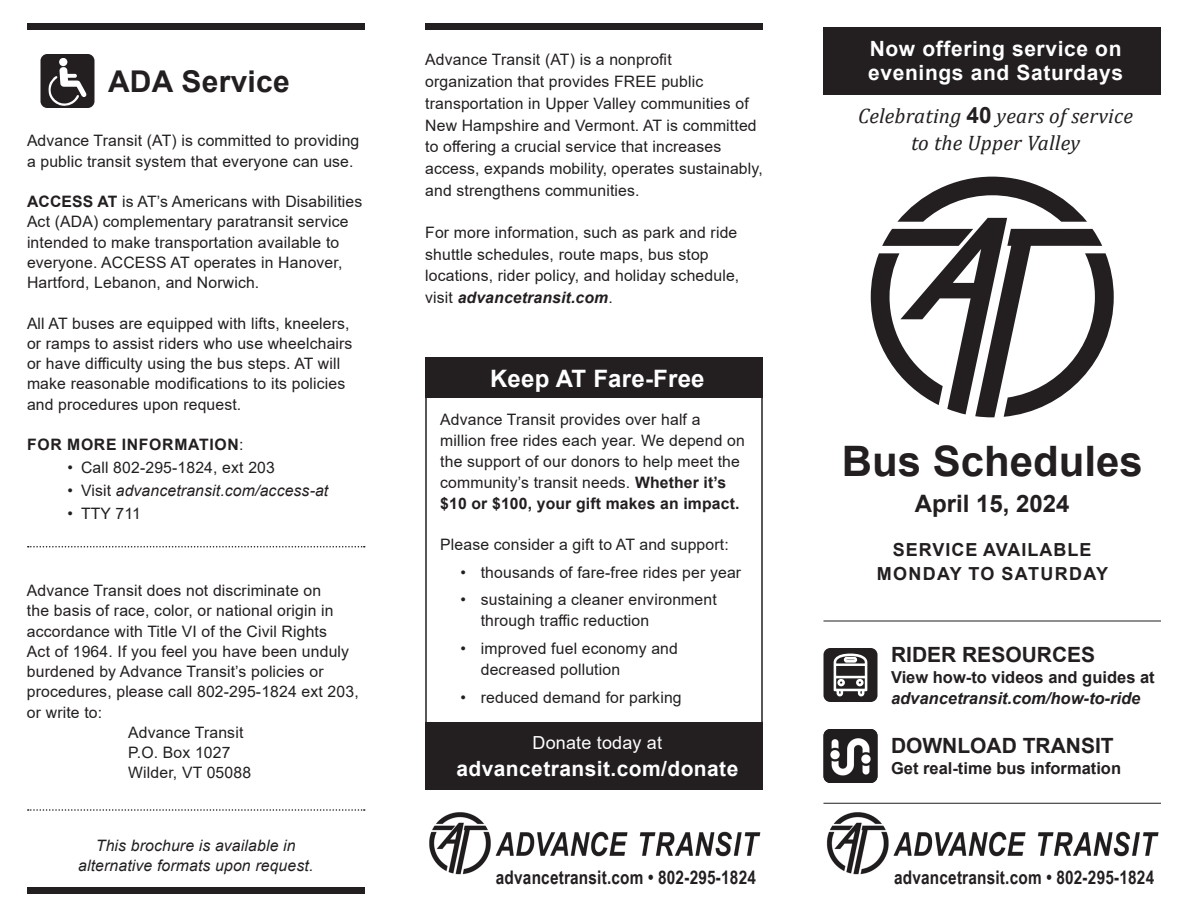
<style>
.page{position:relative;width:1188px;height:918px;background:#fff}
.page>*{position:absolute;margin:0;border:0;box-sizing:border-box;transform-origin:0 0}
.t1{font:700 42px "Arial";color:#231f20}
.t2{font:700 30px "Arial";letter-spacing:.01em;color:#231f20}
.t3{font:700 24px "Arial";letter-spacing:.01em;color:#fff}
.t4{font:700 24px "Arial";color:#231f20}
.t5{font:700 21px/24px "Arial";letter-spacing:.03em;color:#fff}
.t6{font:italic 21px/27px "Cambria";letter-spacing:.01em;color:#231f20;text-align:center}
.t7{font:700 21px "Arial";color:#231f20}
.t8{font:700 18.75px "Arial Narrow";letter-spacing:.01em;color:#231f20}
.t9{font:700 18px/24px "Arial";letter-spacing:.055em;color:#231f20;text-align:center}
.t10{font:18px "Arial";letter-spacing:.01em;color:#fff}
.t11{font:700 16.5px "Arial";color:#231f20}
.t12{font:italic 700 16.5px "Arial";color:#231f20}
.t13{font:15.75px/20.2px "Arial";letter-spacing:.01em;color:#231f20}
.t14{font:italic 15.75px/20.2px "Arial";letter-spacing:.01em;color:#231f20;text-align:center}
.t15{font:700 15.75px "Arial";letter-spacing:.045em;color:#231f20}
.s1{font-weight:700}
.s2{font-weight:400}
.s3{font-style:normal}
.s4{font-weight:700;font-style:italic}
.s5{font-family:"Arial";font-weight:700;font-style:normal;font-size:22.5px}
</style>
<div class="page">
<img style="left:826px;top:812px;width:333px;height:63px">
<img style="left:429px;top:812px;width:332px;height:63px">
<svg style="left:871px;top:177px;width:243px;height:240px"></svg>
<hr style="left:824px;top:621px;width:337px;height:1px;background:#231f20">
<hr style="left:824px;top:803px;width:337px;height:1px;background:#231f20">
<div style="left:40px;top:54px;width:54px;height:54px;background:#231f20;border-radius:7px"></div>
<svg style="left:48px;top:58px;width:39px;height:48px"></svg>
<img style="left:824px;top:729px;width:54px;height:54px">
<div style="left:824px;top:648px;width:54px;height:54px;background:#231f20;border-radius:7px"></div>
<div style="left:27px;top:24px;width:337px;height:6px;background:#231f20"></div>
<div style="left:425px;top:24px;width:338px;height:6px;background:#231f20"></div>
<div style="left:27px;top:888px;width:337px;height:6px;background:#231f20"></div>
<div style="left:425px;top:358px;width:338px;height:40px;background:#231f20"></div>
<div style="left:425px;top:722px;width:338px;height:68px;background:#231f20"></div>
<div style="left:824px;top:27px;width:337px;height:67px;background:#231f20"></div>
<svg style="left:28px;top:546px;width:337px;height:2px"></svg>
<svg style="left:28px;top:809px;width:337px;height:2px"></svg>
<svg style="left:833px;top:653px;width:35px;height:44px"></svg>
<div style="left:844px;top:657px;width:13px;height:6px;border:2px solid #fff;border-radius:2px"></div>
<div style="left:845px;top:658px;width:11px;height:4px;border:2px solid #fff"></div>
<h2 class="t2" style="left:108px;top:60px;width:183px">ADA Service</h2>
<p class="t13" style="left:27px;top:131px;width:334px">Advance Transit (AT) is committed to providing a public transit system that everyone can use.</p>
<p class="t13" style="left:27px;top:191px;width:337px"><span class="s1">ACCESS AT</span> is AT’s Americans with Disabilities Act (ADA) complementary paratransit service intended to make transportation available to everyone. ACCESS AT operates in Hanover, Hartford, Lebanon, and Norwich.</p>
<p class="t13" style="left:27px;top:313px;width:327px">All AT buses are equipped with lifts, kneelers, or ramps to assist riders who use wheelchairs or have difficulty using the bus steps. AT will make reasonable modifications to its policies and procedures upon request.</p>
<p class="t15" style="left:27px;top:434px;width:218px">FOR MORE INFORMATION<span class="s2">:</span></p>
<p class="t13" style="left:68px;top:457px;width:209px">• Call 802-295-1824, ext 203</p>
<p class="t14" style="left:68px;top:481px;width:262px"><span class="s3">• Visit</span> advancetransit.com/access-at</p>
<p class="t13" style="left:68px;top:503px;width:75px">• TTY 711</p>
<p class="t13" style="left:27px;top:580px;width:296px">Advance Transit does not discriminate on</p>
<p class="t13" style="left:27px;top:601px;width:308px">the basis of race, color, or national origin in</p>
<p class="t13" style="left:27px;top:621px;width:301px">accordance with Title VI of the Civil Rights</p>
<p class="t13" style="left:27px;top:641px;width:324px">Act of 1964. If you feel you have been unduly</p>
<p class="t13" style="left:27px;top:661px;width:298px">burdened by Advance Transit’s policies or</p>
<p class="t13" style="left:27px;top:682px;width:333px">procedures, please call 802-295-1824 ext 203,</p>
<p class="t13" style="left:27px;top:702px;width:77px">or write to:</p>
<p class="t13" style="left:128px;top:722px;width:117px">Advance Transit</p>
<p class="t13" style="left:128px;top:742px;width:104px">P.O. Box 1027</p>
<p class="t13" style="left:128px;top:763px;width:124px">Wilder, VT 05088</p>
<p class="t14" style="left:78px;top:835px;width:237px">This brochure is available in alternative formats upon request.</p>
<p class="t13" style="left:425px;top:49px;width:339px;line-height:21.8px">Advance Transit (AT) is a nonprofit organization that provides FREE public transportation in Upper Valley communities of New Hampshire and Vermont. AT is committed to offering a crucial service that increases access, expands mobility, operates sustainably, and strengthens communities.</p>
<p class="t13" style="left:425px;top:221px;width:316px;line-height:21.8px">For more information, such as park and ride shuttle schedules, route maps, bus stop locations, rider policy, and holiday schedule, visit <span class="s4">advancetransit.com</span>.</p>
<h3 class="t3" style="left:490px;top:361px;width:216px">Keep AT Fare-Free</h3>
<p class="t13" style="left:440px;top:409px;width:306px;line-height:21px">Advance Transit provides over half a million free rides each year. We depend on the support of our donors to help meet the community’s transit needs. <span class="s1">Whether it’s $10 or $100, your gift makes an impact.</span></p>
<p class="t13" style="left:440px;top:534px;width:290px">Please consider a gift to AT and support:</p>
<p class="t13" style="left:460px;top:562px;width:282px">• thousands of fare-free rides per year</p>
<p class="t13" style="left:481px;top:589px;width:237px;line-height:21px;text-indent:-20px">• sustaining a cleaner environment through traffic reduction</p>
<p class="t13" style="left:481px;top:638px;width:199px;line-height:21px;text-indent:-20px">• improved fuel economy and decreased pollution</p>
<p class="t13" style="left:461px;top:687px;width:223px">• reduced demand for parking</p>
<p class="t10" style="left:533px;top:730px;width:131px">Donate today at</p>
<h3 class="t5" style="left:456px;top:757px;width:283px">advancetransit.com/donate</h3>
<h3 class="t5" style="left:868px;top:37px;width:256px">Now offering service on evenings and Saturdays</h3>
<h3 class="t6" style="left:858px;top:101px;width:276px">Celebrating <span class="s5">40</span> years of service to the Upper Valley</h3>
<h1 class="t1" style="left:842px;top:432px;width:303px">Bus Schedules</h1>
<h3 class="t4" style="left:915px;top:487px;width:156px">April 15, 2024</h3>
<p class="t9" style="left:877px;top:538px;width:233px">SERVICE AVAILABLE<br>MONDAY TO SATURDAY</p>
<h3 class="t7" style="left:891px;top:639px;width:206px">RIDER RESOURCES</h3>
<p class="t11" style="left:891px;top:665px;width:265px">View how-to videos and guides at</p>
<p class="t12" style="left:891px;top:687px;width:251px">advancetransit.com/how-to-ride</p>
<h3 class="t7" style="left:891px;top:731px;width:224px">DOWNLOAD TRANSIT</h3>
<p class="t11" style="left:891px;top:757px;width:232px">Get real-time bus information</p>
<p class="t8" style="left:496px;top:864px;width:262px">advancetransit.com • 802-295-1824</p>
<p class="t8" style="left:894px;top:864px;width:262px">advancetransit.com • 802-295-1824</p>
</div>
